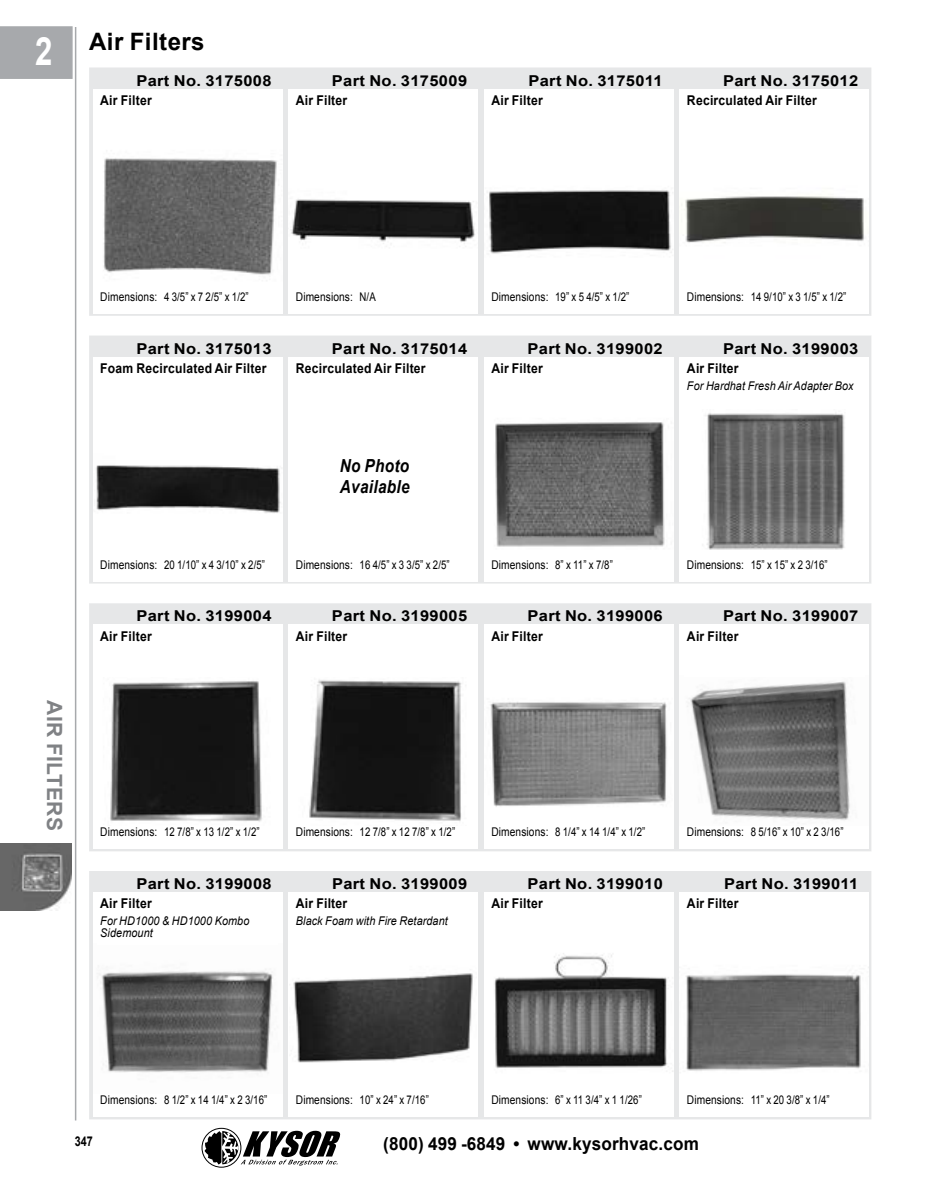
<style>
.page{position:relative;width:940px;height:1188px;background:#fff}
.page>*{position:absolute;margin:0;border:0;box-sizing:border-box;transform-origin:0 0}
.t1{font:700 39px "Arial";color:#fff;scale:.8 1}
.t2{font:700 24px "Arial";letter-spacing:.02em;color:#000}
.t3{font:700 21px "Arial";letter-spacing:.02em;color:#808285}
.t4{font:700 18px "Arial";letter-spacing:.01em;color:#000;scale:.95 1}
.t5{font:italic 700 18px/21px "Arial";letter-spacing:.02em;color:#000;scale:.85 1}
.t6{font:700 15px "Arial";letter-spacing:.02em;color:#000;scale:1.1 1}
.t7{font:700 13.5px "Arial";letter-spacing:.02em;color:#000;scale:.9 1}
.t8{font:700 13.5px "Arial";letter-spacing:.02em;color:#000;scale:.8 1}
.t9{font:12px "Arial";letter-spacing:.01em;color:#000;scale:.85 1}
.t10{font:italic 12px/12px "Arial";letter-spacing:.01em;color:#000;scale:.9 1}
</style>
<div class="page">
<hr style="left:75px;top:27px;width:1px;height:1093px;background:#a7a9ac">
<div style="left:0;top:26px;width:73px;height:53px;background:#a7a9ac"></div>
<div style="left:202px;top:1128px;width:39px;height:40px;border:1px solid #000;border-radius:50%"></div>
<svg style="left:204px;top:1131px;width:136px;height:35px"></svg>
<img style="left:0;top:843px;width:71px;height:68px">
<div style="left:89px;top:68px;width:782px;height:1051px;background:#e6e7e8"></div>
<svg style="left:89px;top:316px;width:782px;height:555px"></svg>
<div style="left:93px;top:89px;width:189px;height:225px;background:#fff"></div>
<img style="left:103px;top:158px;width:174px;height:117px">
<div style="left:288px;top:89px;width:190px;height:225px;background:#fff"></div>
<img style="left:291px;top:199px;width:184px;height:45px">
<div style="left:484px;top:89px;width:189px;height:225px;background:#fff"></div>
<img style="left:487px;top:190px;width:185px;height:64px">
<div style="left:679px;top:89px;width:190px;height:225px;background:#fff"></div>
<img style="left:681px;top:196px;width:183px;height:47px">
<div style="left:93px;top:357px;width:189px;height:224px;background:#fff"></div>
<img style="left:96px;top:465px;width:185px;height:48px">
<div style="left:288px;top:357px;width:190px;height:224px;background:#fff"></div>
<div style="left:484px;top:357px;width:189px;height:224px;background:#fff"></div>
<img style="left:495px;top:422px;width:170px;height:125px">
<div style="left:679px;top:357px;width:190px;height:224px;background:#fff"></div>
<img style="left:705px;top:413px;width:140px;height:137px">
<div style="left:93px;top:625px;width:189px;height:224px;background:#fff"></div>
<img style="left:110px;top:681px;width:152px;height:141px">
<div style="left:288px;top:625px;width:190px;height:224px;background:#fff"></div>
<img style="left:309px;top:679px;width:153px;height:142px">
<div style="left:484px;top:625px;width:189px;height:224px;background:#fff"></div>
<img style="left:490px;top:702px;width:177px;height:105px">
<div style="left:679px;top:625px;width:190px;height:224px;background:#fff"></div>
<img style="left:687px;top:681px;width:163px;height:139px">
<div style="left:93px;top:892px;width:189px;height:225px;background:#fff"></div>
<img style="left:99px;top:969px;width:174px;height:104px">
<div style="left:288px;top:892px;width:190px;height:225px;background:#fff"></div>
<img style="left:293px;top:973px;width:180px;height:90px">
<div style="left:484px;top:892px;width:189px;height:225px;background:#fff"></div>
<img style="left:494px;top:953px;width:179px;height:119px">
<div style="left:679px;top:892px;width:190px;height:225px;background:#fff"></div>
<img style="left:686px;top:967px;width:183px;height:104px">
<h1 class="t1" style="left:35px;top:25px;width:23px">2</h1>
<h2 class="t2" style="left:89px;top:25px;width:117px">Air Filters</h2>
<p class="t6" style="left:136px;top:70px;width:124px">Part No. 3175008</p>
<p class="t6" style="left:332px;top:70px;width:124px">Part No. 3175009</p>
<p class="t6" style="left:528px;top:70px;width:124px">Part No. 3175011</p>
<p class="t6" style="left:723px;top:70px;width:124px">Part No. 3175012</p>
<p class="t7" style="left:100px;top:91px;width:59px">Air Filter</p>
<p class="t7" style="left:296px;top:91px;width:59px">Air Filter</p>
<p class="t7" style="left:491px;top:91px;width:59px">Air Filter</p>
<p class="t7" style="left:687px;top:91px;width:146px">Recirculated Air Filter</p>
<h3 class="t3" style="left:68px;top:700px;width:132px;rotate:90deg">Air Filters</h3>
<p class="t9" style="left:100px;top:289px;width:176px">Dimensions: 4 3/5” x 7 2/5” x 1/2”</p>
<p class="t9" style="left:296px;top:289px;width:96px">Dimensions: N/A</p>
<p class="t9" style="left:491px;top:289px;width:164px">Dimensions: 19” x 5 4/5” x 1/2”</p>
<p class="t9" style="left:687px;top:289px;width:189px">Dimensions: 14 9/10” x 3 1/5” x 1/2”</p>
<p class="t6" style="left:136px;top:338px;width:124px">Part No. 3175013</p>
<p class="t6" style="left:332px;top:338px;width:124px">Part No. 3175014</p>
<p class="t6" style="left:527px;top:338px;width:124px">Part No. 3199002</p>
<p class="t6" style="left:723px;top:338px;width:124px">Part No. 3199003</p>
<p class="t7" style="left:100px;top:359px;width:186px">Foam Recirculated Air Filter</p>
<p class="t7" style="left:296px;top:359px;width:146px">Recirculated Air Filter</p>
<p class="t9" style="left:100px;top:557px;width:195px">Dimensions: 20 1/10” x 4 3/10” x 2/5”</p>
<h3 class="t5" style="left:340px;top:455px;width:83px">No Photo<br>Available</h3>
<p class="t9" style="left:296px;top:557px;width:183px">Dimensions: 16 4/5” x 3 3/5” x 2/5”</p>
<p class="t7" style="left:491px;top:359px;width:59px">Air Filter</p>
<p class="t9" style="left:491px;top:557px;width:144px">Dimensions: 8” x 11” x 7/8”</p>
<p class="t7" style="left:687px;top:359px;width:59px">Air Filter</p>
<p class="t10" style="left:687px;top:380px;width:186px">For Hardhat Fresh Air Adapter Box</p>
<p class="t9" style="left:687px;top:557px;width:167px">Dimensions: 15” x 15” x 2 3/16”</p>
<p class="t6" style="left:136px;top:606px;width:124px">Part No. 3199004</p>
<p class="t6" style="left:332px;top:606px;width:124px">Part No. 3199005</p>
<p class="t6" style="left:527px;top:606px;width:124px">Part No. 3199006</p>
<p class="t6" style="left:723px;top:606px;width:124px">Part No. 3199007</p>
<p class="t7" style="left:100px;top:627px;width:59px">Air Filter</p>
<p class="t7" style="left:296px;top:627px;width:59px">Air Filter</p>
<p class="t7" style="left:491px;top:627px;width:59px">Air Filter</p>
<p class="t7" style="left:687px;top:627px;width:59px">Air Filter</p>
<p class="t9" style="left:100px;top:824px;width:189px">Dimensions: 12 7/8” x 13 1/2” x 1/2”</p>
<p class="t9" style="left:296px;top:824px;width:189px">Dimensions: 12 7/8” x 12 7/8” x 1/2”</p>
<p class="t9" style="left:491px;top:824px;width:183px">Dimensions: 8 1/4” x 14 1/4” x 1/2”</p>
<p class="t9" style="left:687px;top:824px;width:186px">Dimensions: 8 5/16” x 10” x 2 3/16”</p>
<p class="t6" style="left:136px;top:874px;width:124px">Part No. 3199008</p>
<p class="t6" style="left:332px;top:874px;width:124px">Part No. 3199009</p>
<p class="t6" style="left:527px;top:874px;width:124px">Part No. 3199010</p>
<p class="t6" style="left:724px;top:874px;width:124px">Part No. 3199011</p>
<p class="t7" style="left:100px;top:895px;width:59px">Air Filter</p>
<p class="t10" style="left:100px;top:915px;width:167px">For HD1000 &amp; HD1000 Kombo<br>Sidemount</p>
<p class="t7" style="left:296px;top:895px;width:59px">Air Filter</p>
<p class="t10" style="left:296px;top:915px;width:170px">Black Foam with Fire Retardant</p>
<p class="t7" style="left:491px;top:895px;width:59px">Air Filter</p>
<p class="t7" style="left:687px;top:895px;width:59px">Air Filter</p>
<p class="t9" style="left:100px;top:1092px;width:198px">Dimensions: 8 1/2” x 14 1/4” x 2 3/16”</p>
<p class="t8" style="left:75px;top:1132px;width:24px">347</p>
<p class="t9" style="left:296px;top:1092px;width:158px">Dimensions: 10” x 24” x 7/16”</p>
<p class="t9" style="left:491px;top:1092px;width:178px">Dimensions: 6” x 11 3/4” x 1 1/26”</p>
<p class="t9" style="left:687px;top:1092px;width:169px">Dimensions: 11” x 20 3/8” x 1/4”</p>
<h3 class="t4" style="left:383px;top:1132px;width:334px">(800) 499 -6849 • www.kysorhvac.com</h3>
</div>
